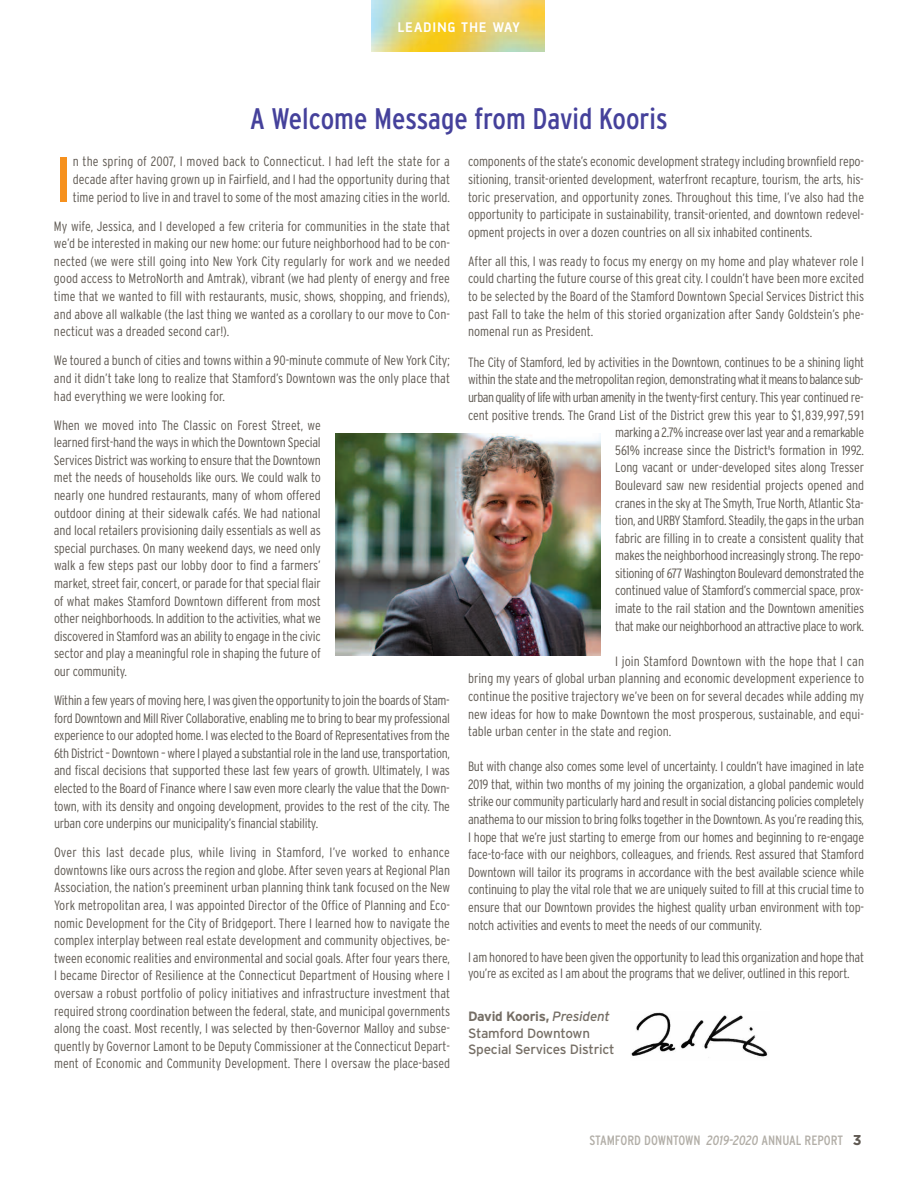
<style>
.page{position:relative;width:918px;height:1188px;background:#fff}
.page>*{position:absolute;margin:0;border:0;box-sizing:border-box;transform-origin:0 0}
.t1{font:63.75px "Interstate";color:#f6911e}
.t2{font:condensed 29.7px "Interstate";color:#45419b}
.t3{font:700 15px "AF Battersea";letter-spacing:.085em;color:#fff}
.t4{font:300 condensed 13.5px/17.5px "Interstate";letter-spacing:-.02em;color:#5e5851;text-align:justify}
.t5{font:13.5px/16.4px "Interstate";letter-spacing:-.015em;color:#756e65}
.t6{font:condensed 13.5px "Interstate";color:#b2aea7}
.s1{font-weight:700}
.s2{font-style:italic}
.s3{font-family:"Gotham";font-weight:700;font-stretch:normal;font-size:14.25px;color:#5e5851}
</style>
<div class="page">
<img style="left:631px;top:1012px;width:137px;height:45px">
<img style="left:371px;top:0;width:174px;height:52px">
<img style="left:336px;top:433px;width:264px;height:222px">
<p class="t3" style="left:398px;top:22px;width:123px">LEADING THE WAY</p>
<h2 class="t2" style="left:250px;top:102px;width:419px">A Welcome Message from David Kooris</h2>
<h1 class="t1" style="left:54px;top:142px;width:20px">I</h1>
<p class="t4" style="left:73px;top:153px;width:379px">n the spring of 2007, I moved back to Connecticut. I had left the state for a decade after having grown up in Fairfield, and I had the opportunity during that time period to live in and travel to some of the most amazing cities in the world.</p>
<p class="t4" style="left:54px;top:217px;width:398px">My wife, Jessica, and I developed a few criteria for communities in the state that we’d be interested in making our new home: our future neighborhood had to be con&shy;nected (we were still going into New York City regularly for work and we needed good access to MetroNorth and Amtrak), vibrant (we had plenty of energy and free time that we wanted to fill with restaurants, music, shows, shopping, and friends), and above all walkable (the last thing we wanted as a corollary to our move to Con&shy;necticut was a dreaded second car!).</p>
<p class="t4" style="left:54px;top:352px;width:398px">We toured a bunch of cities and towns within a 90-minute commute of New York City; and it didn’t take long to realize that Stamford’s Downtown was the only place that had everything we were looking for.</p>
<p class="t4" style="left:54px;top:416px;width:268px">When we moved into The Classic on Forest Street, we learned first-hand the ways in which the Downtown Special Services District was working to ensure that the Downtown met the needs of households like ours. We could walk to nearly one hundred restaurants, many of whom offered outdoor dining at their sidewalk cafés. We had national and local retailers provisioning daily essentials as well as special purchases. On many weekend days, we need only walk a few steps past our lobby door to find a farmers’ market, street fair, concert, or parade for that special flair of what makes Stamford Downtown different from most other neighborhoods. In addition to the activities, what we discovered in Stamford was an ability to engage in the civic sector and play a meaningful role in shaping the future of our community.</p>
<p class="t4" style="left:54px;top:692px;width:398px">Within a few years of moving here, I was given the opportunity to join the boards of Stam&shy;ford Downtown and Mill River Collaborative, enabling me to bring to bear my professional experience to our adopted home. I was elected to the Board of Representatives from the 6th District – Downtown – where I played a substantial role in the land use, transportation, and fiscal decisions that supported these last few years of growth. Ultimately, I was elected to the Board of Finance where I saw even more clearly the value that the Down&shy;town, with its density and ongoing development, provides to the rest of the city. The urban core underpins our municipality’s financial stability.</p>
<p class="t4" style="left:54px;top:844px;width:398px">Over this last decade plus, while living in Stamford, I’ve worked to enhance downtowns like ours across the region and globe. After seven years at Regional Plan Association, the nation’s preeminent urban planning think tank focused on the New York metropolitan area, I was appointed Director of the Office of Planning and Eco&shy;nomic Development for the City of Bridgeport. There I learned how to navigate the complex interplay between real estate development and community objectives, be&shy;tween economic realities and environmental and social goals. After four years there, I became Director of Resilience at the Connecticut Department of Housing where I oversaw a robust portfolio of policy initiatives and infrastructure investment that required strong coordination between the federal, state, and municipal governments along the coast. Most recently, I was selected by then-Governor Malloy and subse&shy;quently by Governor Lamont to be Deputy Commissioner at the Connecticut Depart&shy;ment of Economic and Community Development. There I oversaw the place-based</p>
<p class="t4" style="left:468px;top:153px;width:398px">components of the state’s economic development strategy including brownfield repo&shy;sitioning, transit-oriented development, waterfront recapture, tourism, the arts, his&shy;toric preservation, and opportunity zones. Throughout this time, I’ve also had the opportunity to participate in sustainability, transit-oriented, and downtown redevel&shy;opment projects in over a dozen countries on all six inhabited continents.</p>
<p class="t4" style="left:468px;top:252px;width:398px">After all this, I was ready to focus my energy on my home and play whatever role I could charting the future course of this great city. I couldn’t have been more excited to be selected by the Board of the Stamford Downtown Special Services District this past Fall to take the helm of this storied organization after Sandy Goldstein’s phe&shy;nomenal run as President.</p>
<p class="t4" style="left:468px;top:353px;width:398px;text-align:right">The City of Stamford, led by activities in the Downtown, continues to be a shining light within the state and the metropolitan region, demonstratingwhatitmeanstobalancesub&shy;urbanqualityoflifewithurbanamenity in the twenty-first century. This year continued re&shy;cent positive trends. The Grand List of the District grew this year to $1,839,997,591 marking a 2.7% increase over last year and a remarkable<br>561% increase since the District's formation in 1992.<br>Long vacant or under-developed sites along Tresser<br>Boulevard saw new residential projects opened and<br>cranes in the sky at The Smyth, True North, Atlantic Sta-<br>tion, and URBY Stamford. Steadily, the gaps in the urban<br>fabric are filling in to create a consistent quality that<br>makes the neighborhood increasingly strong. The repo-<br>sitioning of 677 Washington Boulevard demonstrated the<br>continued value of Stamford’s commercial space, prox-<br>imate to the rail station and the Downtown amenities<br>that make our neighborhood an attractive place to work.</p>
<p class="t4" style="left:468px;top:652px;width:398px;text-indent:147px">I join Stamford Downtown with the hope that I can bring my years of global urban planning and economic development experience to continue the positive trajectory we’ve been on for several decades while adding my new ideas for how to make Downtown the most prosperous, sustainable, and equi&shy;table urban center in the state and region.</p>
<p class="t4" style="left:468px;top:758px;width:398px">But with change also comes some level of uncertainty. I couldn’t have imagined in late 2019 that, within two months of my joining the organization, a global pandemic would strike our community particularly hard and result in social distancing policies completely anathema to our mission to bring folks together in the Downtown. As you’re reading this, I hope that we’re just starting to emerge from our homes and beginning to re-engage face-to-face with our neighbors, colleagues, and friends. Rest assured that Stamford Downtown will tailor its programs in accordance with the best available science while continuing to play the vital role that we are uniquely suited to fill at this crucial time to ensure that our Downtown provides the highest quality urban environment with top&shy;notch activities and events to meet the needs of our community.</p>
<p class="t4" style="left:468px;top:949px;width:398px;line-height:16.2px">I am honored to have been given the opportunity to lead this organization and hope that you’re as excited as I am about the programs that we deliver, outlined in this report.</p>
<p class="t5" style="left:468px;top:1008px;width:148px"><span class="s1">David Kooris,</span> <span class="s2">President<br></span>Stamford Downtown<br>Special Services District</p>
<p class="t6" style="left:589px;top:1132px;width:274px">STAMFORD DOWNTOWN <span class="s2">2019-2020</span> ANNUAL REPORT <span class="s3">3</span></p>
</div>
